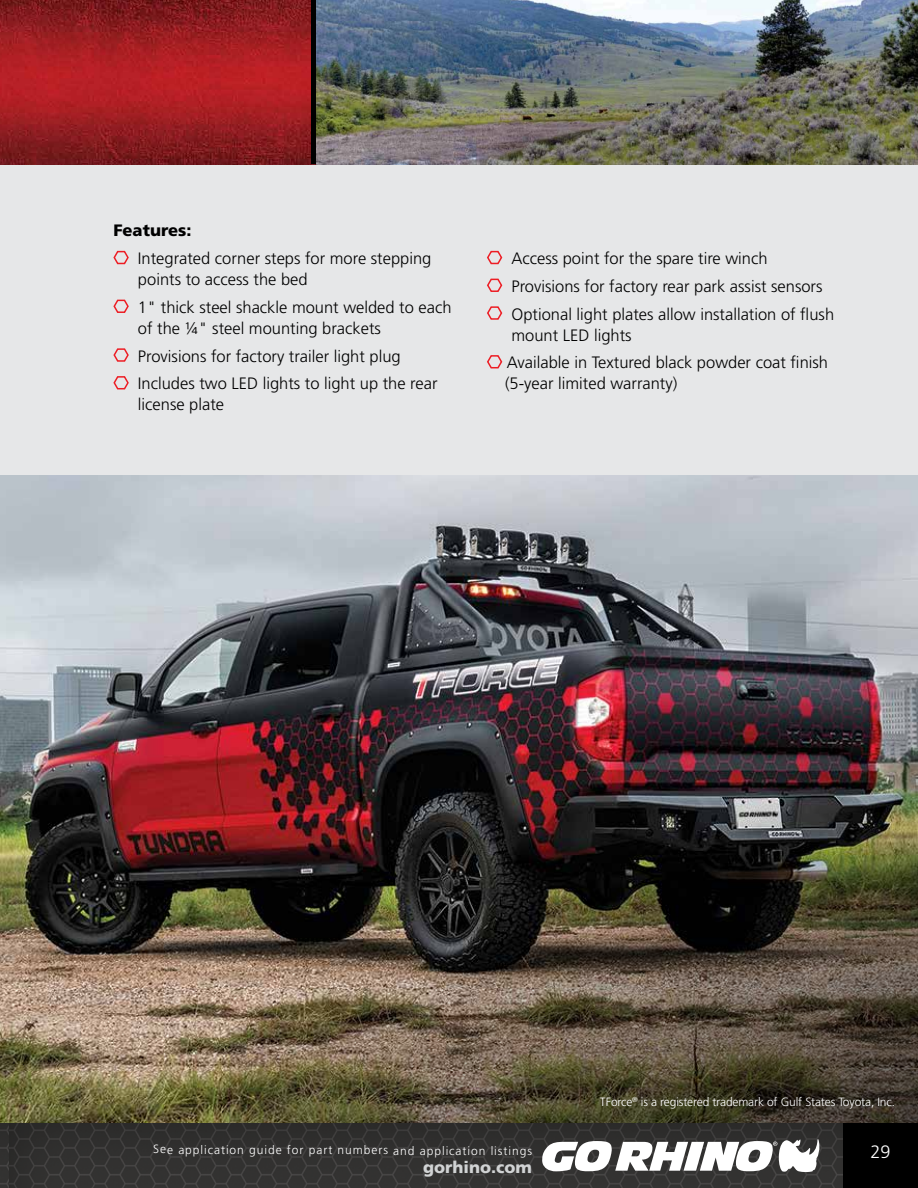
<style>
.page{position:relative;width:918px;height:1188px;background:#fff}
.page>*{position:absolute;margin:0;border:0;box-sizing:border-box;transform-origin:0 0}
.t1{font:300 18px "Frutiger LT Std";color:#fff}
.t2{font:300 16.5px/27.8px "Frutiger LT Std";color:#000}
.t3{font:900 16.5px "Frutiger LT Std";letter-spacing:-.005em;color:#d1d3d4}
.t4{font:900 16.5px "Frutiger LT Std";color:#000}
.t5{font:300 12px "Frutiger LT Std";letter-spacing:.075em;color:#fff}
.t6{font:300 12px "Frutiger LT Std";letter-spacing:-.01em;color:#fff}
</style>
<div class="page">
<div style="left:0;top:68px;width:918px;height:1093px;background:#e6e7e8"></div>
<img style="left:0;top:475px;width:918px;height:648px">
<img style="left:230px;top:726px;width:688px;height:397px">
<svg style="left:113px;top:250px;width:16px;height:15px"></svg>
<svg style="left:113px;top:299px;width:16px;height:14px"></svg>
<svg style="left:113px;top:348px;width:16px;height:14px"></svg>
<svg style="left:113px;top:376px;width:16px;height:14px"></svg>
<svg style="left:487px;top:250px;width:16px;height:15px"></svg>
<svg style="left:487px;top:278px;width:16px;height:14px"></svg>
<svg style="left:487px;top:306px;width:16px;height:14px"></svg>
<svg style="left:487px;top:355px;width:16px;height:14px"></svg>
<img style="left:0;top:1123px;width:840px;height:65px">
<div style="left:840px;top:1123px;width:78px;height:65px;background:#000"></div>
<svg style="left:542px;top:1139px;width:279px;height:33px"></svg>
<img style="left:0;top:0;width:311px;height:164px">
<div style="left:311px;top:0;width:6px;height:164px;background:#000"></div>
<img style="left:317px;top:0;width:601px;height:164px">
<p class="t4" style="left:113px;top:221px;width:80px">Features:</p>
<p class="t2" style="left:138px;top:248px;width:295px;line-height:21px">Integrated corner steps for more stepping points to access the bed</p>
<p class="t2" style="left:138px;top:297px;width:315px;line-height:21px">1" thick steel shackle mount welded to each of the ¼" steel mounting brackets</p>
<p class="t2" style="left:138px;top:342px;width:301px">Provisions for factory trailer light plug<br>Includes two LED lights to light up the rear</p>
<p class="t2" style="left:138px;top:391px;width:88px">license plate</p>
<p class="t2" style="left:511px;top:245px;width:324px">Access point for the spare tire winch<br>Provisions for factory rear park assist sensors<br>Optional light plates allow installation of flush</p>
<p class="t2" style="left:507px;top:321px;width:323px">mount LED lights<br>Available in Textured black powder coat finish</p>
<p class="t2" style="left:505px;top:370px;width:174px">(5-year limited warranty)</p>
<p class="t6" style="left:600px;top:1095px;width:297px">TForce<sup>®</sup> is a registered trademark of Gulf States Toyota, Inc.</p>
<p class="t5" style="left:153px;top:1143px;width:380px">See application guide for part numbers and application listings</p>
<p class="t1" style="left:870px;top:1142px;width:22px">29</p>
<p class="t3" style="left:423px;top:1157px;width:110px">gorhino.com</p>
</div>
